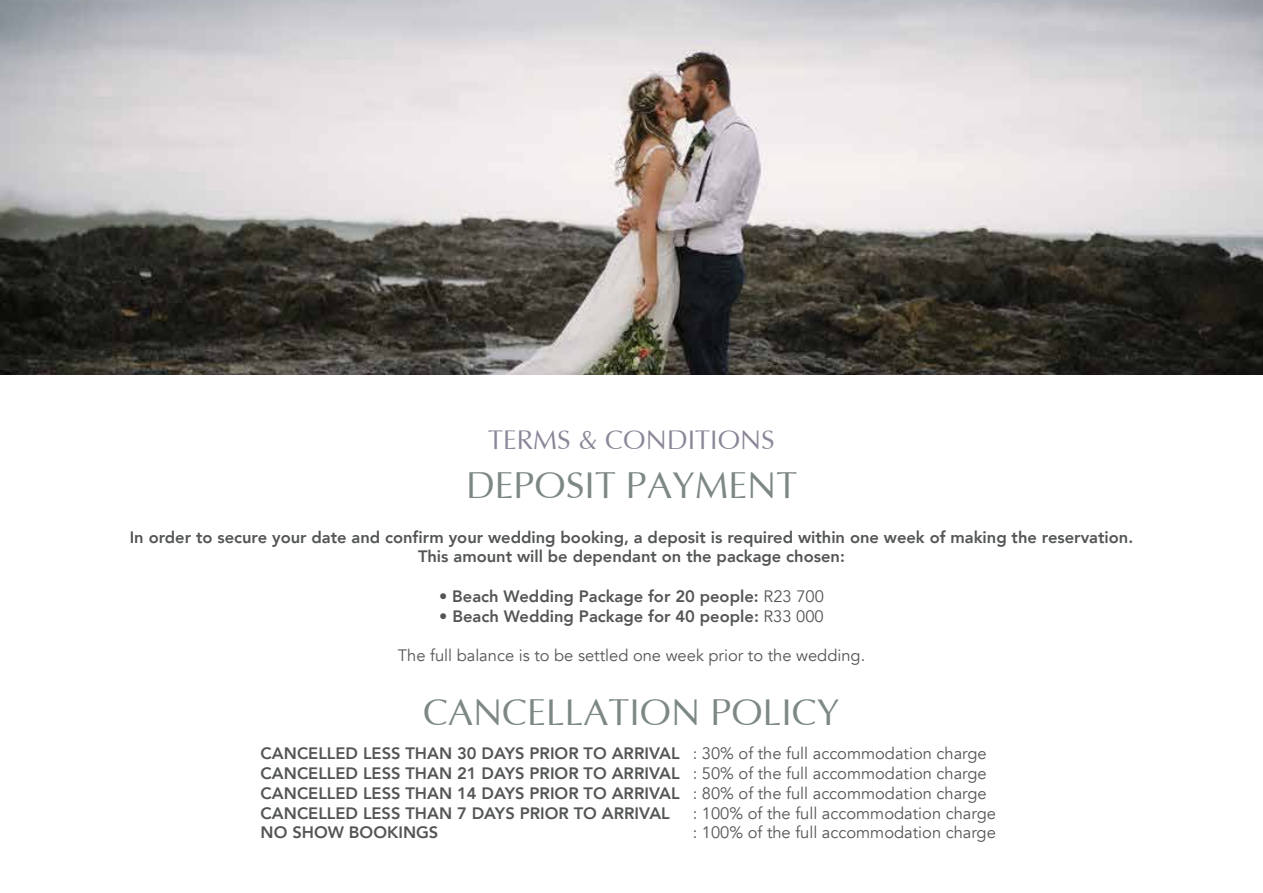
<style>
.page{position:relative;width:1263px;height:893px;background:#fff}
.page>*{position:absolute;margin:0;border:0;box-sizing:border-box;transform-origin:0 0}
.t1{font:37.5px "Optima";color:#7d8885}
.t2{font:27px "Optima";color:#8c8698}
.t3{font:800 16.5px/19.8px "Avenir";color:#545556;text-align:center}
.t4{font:16.5px "Avenir";color:#545556}
.s1{font-weight:400}
</style>
<div class="page">
<img style="left:0;top:0;width:1263px;height:375px">
<h2 class="t2" style="left:488px;top:426px;width:288px">TERMS &amp; CONDITIONS</h2>
<h1 class="t1" style="left:466px;top:466px;width:333px">DEPOSIT PAYMENT</h1>
<p class="t3" style="left:130px;top:526px;width:1005px">In order to secure your date and confirm your wedding booking, a deposit is required within one week of making the reservation.<br>This amount will be dependant on the package chosen:</p>
<p class="t3" style="left:439px;top:585px;width:386px"><span class="s1">•</span> Beach Wedding Package for 20 people: <span class="s1">R23 700</span></p>
<p class="t3" style="left:439px;top:605px;width:386px">• Beach Wedding Package for 40 people: <span class="s1">R33 000</span></p>
<p class="t4" style="left:398px;top:646px;width:469px">The full balance is to be settled one week prior to the wedding.</p>
<h1 class="t1" style="left:423px;top:693px;width:418px">CANCELLATION POLICY</h1>
<p class="t3" style="left:261px;top:742px;width:728px;text-align:justify">CANCELLED LESS THAN 30 DAYS PRIOR TO ARRIVAL <span class="s1">: 30% of the full accommodation charge </span>CANCELLED LESS THAN 21 DAYS PRIOR TO ARRIVAL <span class="s1">: 50% of the full accommodation charge </span>CANCELLED LESS THAN 14 DAYS PRIOR TO ARRIVAL <span class="s1">: 80% of the full accommodation charge </span>CANCELLED LESS THAN 7 DAYS PRIOR TO ARRIVAL</p>
<p class="t4" style="left:693px;top:803px;width:305px">: 100% of the full accommodation charge</p>
<p class="t3" style="left:261px;top:822px;width:179px">NO SHOW BOOKINGS</p>
<p class="t4" style="left:693px;top:823px;width:305px">: 100% of the full accommodation charge</p>
</div>
